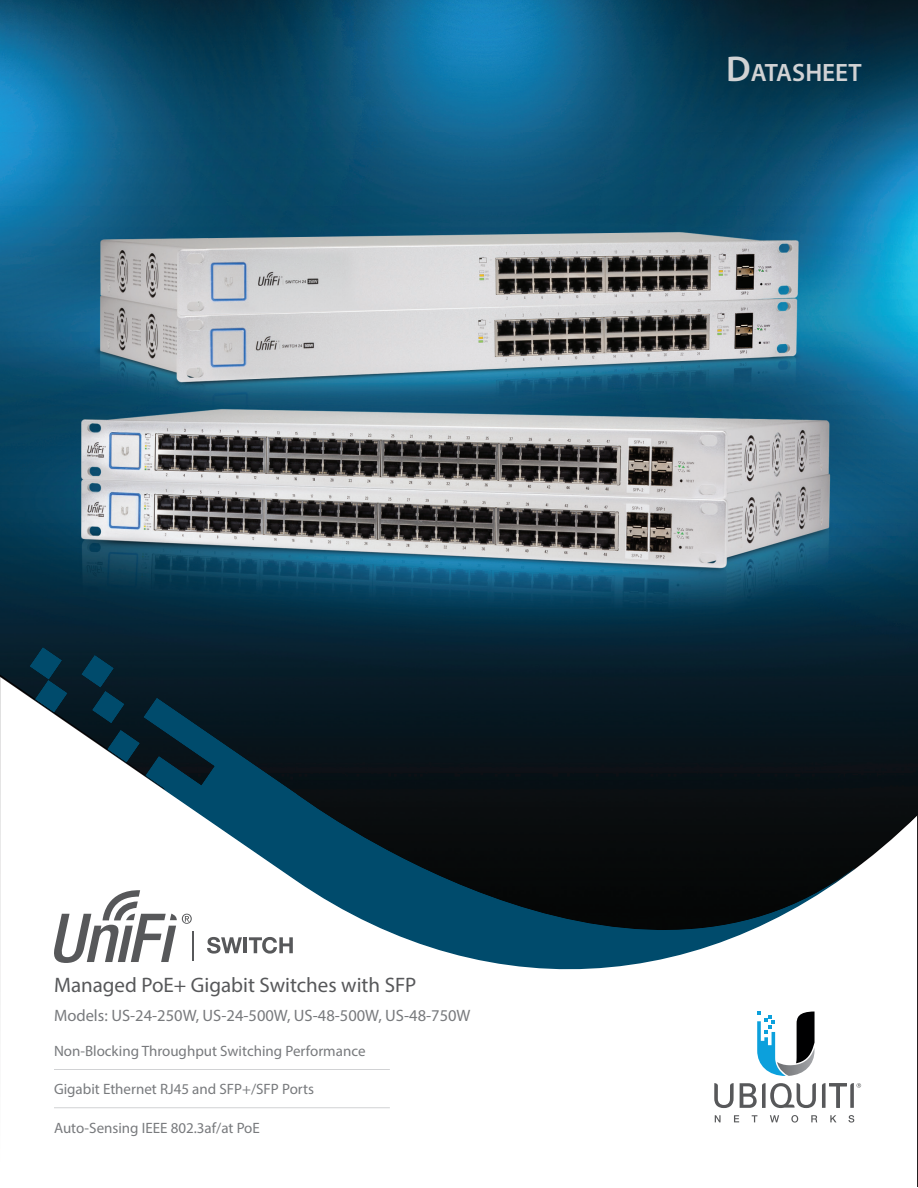
<style>
.page{position:relative;width:918px;height:1188px;background:#fff}
.page>*{position:absolute;margin:0;border:0;box-sizing:border-box;transform-origin:0 0}
.t1{font:600 25.2px "Myriad Pro";color:#d1d2d4}
.t2{font:21px "Myriad Pro";color:#57585a}
.t3{font:16.5px "Myriad Pro";color:#787a7d}
.t4{font:15px "Myriad Pro";color:#787a7d}
.s1{font-size:36px}
</style>
<div class="page">
<svg style="left:757px;top:1043px;width:58px;height:33px"></svg>
<svg style="left:714px;top:1083px;width:20px;height:25px"></svg>
<svg style="left:740px;top:1083px;width:76px;height:25px"></svg>
<svg style="left:715px;top:1115px;width:6px;height:7px"></svg>
<svg style="left:734px;top:1115px;width:5px;height:7px"></svg>
<svg style="left:752px;top:1115px;width:5px;height:7px"></svg>
<svg style="left:770px;top:1115px;width:9px;height:7px"></svg>
<svg style="left:791px;top:1115px;width:7px;height:8px"></svg>
<svg style="left:811px;top:1115px;width:6px;height:7px"></svg>
<svg style="left:830px;top:1115px;width:6px;height:7px"></svg>
<svg style="left:848px;top:1115px;width:6px;height:8px"></svg>
<svg style="left:822px;top:1083px;width:39px;height:25px"></svg>
<img style="left:0;top:0;width:918px;height:932px">
<svg style="left:81px;top:655px;width:43px;height:69px;background:#042b3e"></svg>
<svg style="left:108px;top:730px;width:32px;height:33px"></svg>
<svg style="left:144px;top:698px;width:711px;height:345px"></svg>
<svg style="left:30px;top:647px;width:37px;height:66px;background:#154054"></svg>
<svg style="left:54px;top:890px;width:138px;height:73px"></svg>
<hr style="left:193px;top:931px;width:1px;height:30px;background:#57585a">
<svg style="left:207px;top:937px;width:35px;height:17px"></svg>
<hr style="left:244px;top:937px;width:3px;height:16px;background:#57585a">
<svg style="left:249px;top:937px;width:44px;height:17px"></svg>
<hr style="left:54px;top:1069px;width:336px;height:1px;background:#d1d2d4">
<hr style="left:54px;top:1107px;width:336px;height:1px;background:#d1d2d4">
<h1 class="t1" style="left:726px;top:57px;width:137px"><span class="s1">D</span>ATASHEET</h1>
<h2 class="t2" style="left:54px;top:972px;width:364px">Managed PoE+ Gigabit Switches with SFP</h2>
<p class="t3" style="left:54px;top:1005px;width:418px">Models: US-24-250W, US-24-500W, US-48-500W, US-48-750W</p>
<p class="t4" style="left:54px;top:1042px;width:313px">Non-Blocking Throughput Switching Performance</p>
<p class="t4" style="left:54px;top:1080px;width:262px">Gigabit Ethernet RJ45 and SFP+/SFP Ports</p>
<p class="t4" style="left:54px;top:1118px;width:207px">Auto-Sensing IEEE 802.3af/at PoE</p>
</div>
